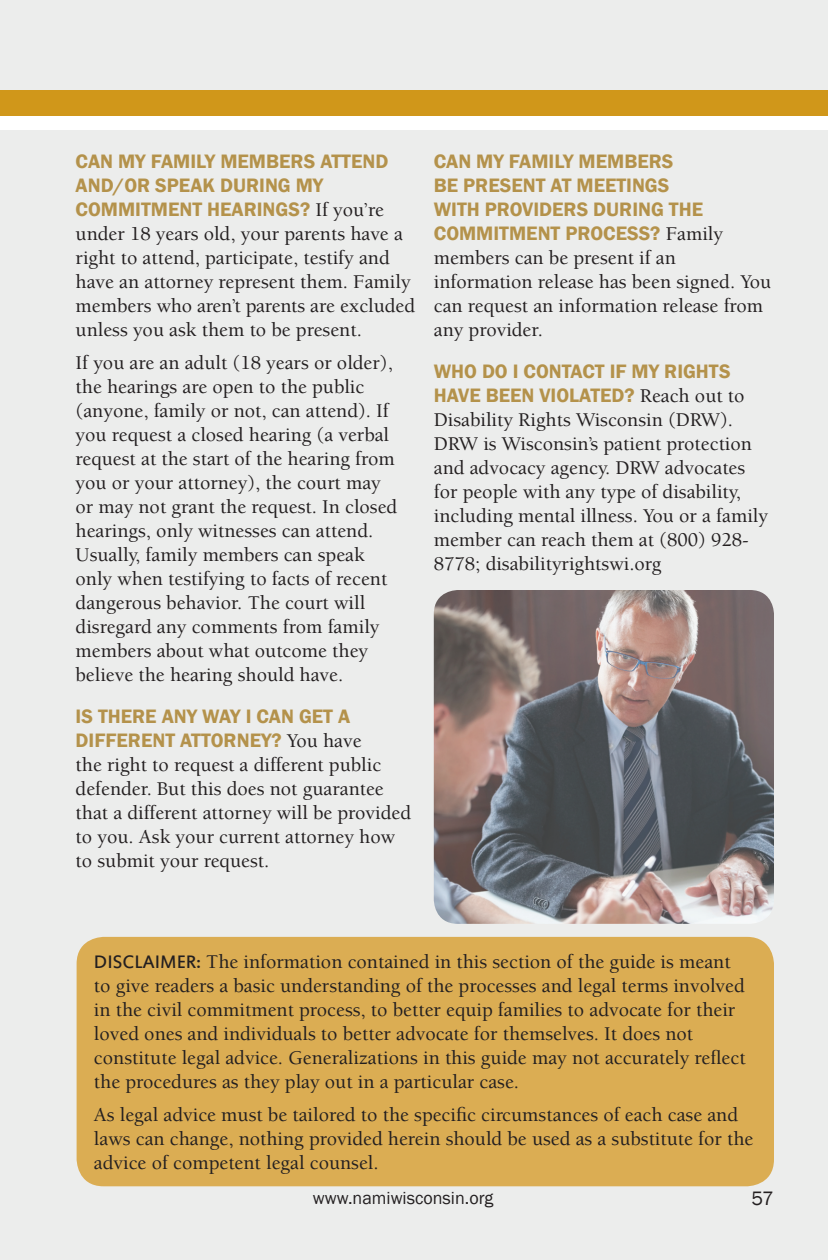
<style>
.page{position:relative;width:828px;height:1260px;background:#ecedec}
.page>*{position:absolute;margin:0;border:0;box-sizing:border-box;transform-origin:0 0}
.Tips_body_content{font:500 20px/24px "Berkeley Std";color:#231f20}
.Body_Content-_do_not{font:500 20px/24px "Berkeley Std";color:#231f20}
.t1{font:20px "Franklin Gothic";color:#231f20}
.t2{font:18px "Franklin Gothic";color:#231f20}
.s1{font-family:"Franklin Gothic";font-weight:600;color:#b4924b}
.s2{font-family:"Estrangelo Edessa";font-weight:400}
</style>
<div class="page">
<div style="left:0;top:116px;width:828px;height:14px;background:#fff"></div>
<div style="left:0;top:91px;width:828px;height:25px;background:#d0971a"></div>
<img style="left:434px;top:590px;width:340px;height:334px">
<div style="left:77px;top:937px;width:697px;height:249px;background:#dbad53;border-radius:27px"></div>
<p class="Tips_body_content" style="left:76px;top:150px;width:341px"><span class="s1">CAN MY FAMILY MEMBERS ATTEND AND/OR SPEAK DURING MY COMMITMENT HEARINGS?</span> If you’re under 18 years old, your parents have a right to attend, participate, testify and have an attorney represent them. Family members who aren’t parents are excluded unless you ask them to be present.</p>
<p class="Tips_body_content" style="left:76px;top:351px;width:323px">If you are an adult (18 years or older), the hearings are open to the public (anyone, family or not, can attend). If you request a closed hearing (a verbal request at the start of the hearing from you or your attorney), the court may or may not grant the request. In closed hearings, only witnesses can attend.<br>Usually, family members can speak only when testifying to facts of recent dangerous behavior. The court will disregard any comments from family members about what outcome they believe the hearing should have.</p>
<p class="Tips_body_content" style="left:76px;top:705px;width:337px"><span class="s1">IS THERE ANY WAY I CAN GET A DIFFERENT ATTORNEY?</span> You have<br>the right to request a different public defender. But this does not guarantee that a different attorney will be provided to you. Ask your current attorney how to submit your request.</p>
<p class="Tips_body_content" style="left:434px;top:150px;width:339px"><span class="s1">CAN MY FAMILY MEMBERS<br>BE PRESENT AT MEETINGS<br>WITH PROVIDERS DURING THE<br>COMMITMENT PROCESS?</span> Family members can be present if an information release has been signed. You can request an information release from any provider.</p>
<p class="Tips_body_content" style="left:434px;top:360px;width:336px"><span class="s1">WHO DO I CONTACT IF MY RIGHTS HAVE BEEN VIOLATED?</span> Reach out to Disability Rights Wisconsin (DRW).<br>DRW is Wisconsin’s patient protection and advocacy agency. DRW advocates for people with any type of disability, including mental illness. You or a family member can reach them at (800) 928- 8778; disabilityrightswi.org</p>
<p class="Body_Content-_do_not" style="left:94px;top:950px;width:653px"><span class="s2">DISCLAIMER:</span> The information contained in this section of the guide is meant to give readers a basic understanding of the processes and legal terms involved in the civil commitment process, to better equip families to advocate for their loved ones and individuals to better advocate for themselves. It does not constitute legal advice. Generalizations in this guide may not accurately reflect the procedures as they play out in a particular case.</p>
<p class="Body_Content-_do_not" style="left:94px;top:1103px;width:661px">As legal advice must be tailored to the specific circumstances of each case and laws can change, nothing provided herein should be used as a substitute for the advice of competent legal counsel.</p>
<p class="t2" style="left:313px;top:1187px;width:182px">www.namiwisconsin.org</p>
<p class="t1" style="left:751px;top:1186px;width:24px">57</p>
</div>
